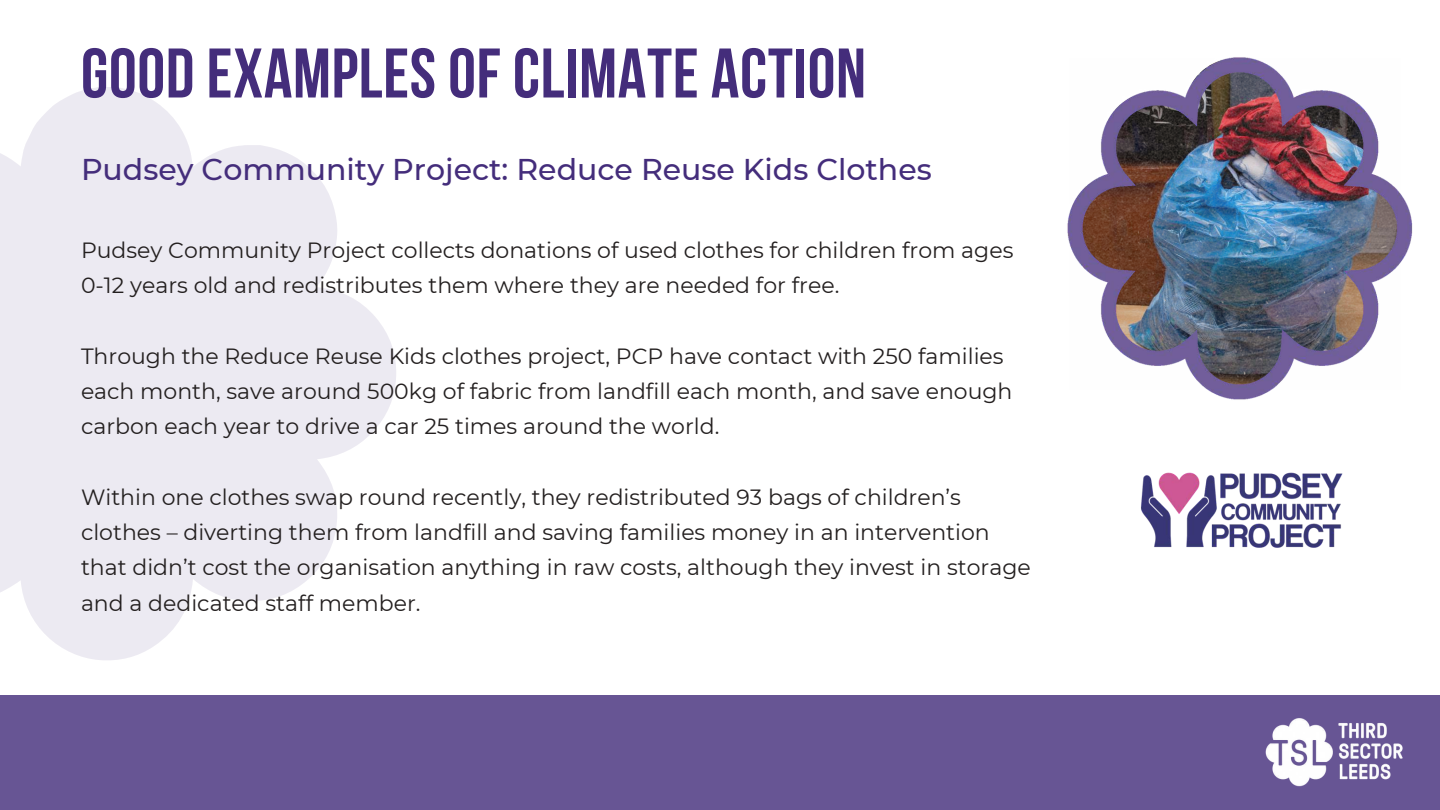
<style>
.page{position:relative;width:1440px;height:810px;background:#fff}
.page>*{position:absolute;margin:0;border:0;box-sizing:border-box;transform-origin:0 0}
.t1{font:70px "Bebas Neue Cyrillic";letter-spacing:.01em;color:#442d7b}
.t2{font:500 30px "Montserrat";color:#442d7b}
.t3{font:22px/35.2px "Montserrat";color:#231f1f}
</style>
<div class="page">
<svg style="left:0;top:87px;width:396px;height:573px;fill:#eceaf2"></svg>
<div style="left:0;top:695px;width:1440px;height:115px;background:#675594"></div>
<img style="left:1265px;top:718px;width:138px;height:69px">
<img style="left:1067px;top:57px;width:346px;height:343px">
<img style="left:1141px;top:472px;width:202px;height:76px">
<h1 class="t1" style="left:81px;top:35px;width:787px">GOOD EXAMPLES OF CLIMATE ACTION</h1>
<h2 class="t2" style="left:81px;top:149px;width:852px">Pudsey Community Project: Reduce Reuse Kids Clothes</h2>
<p class="t3" style="left:81px;top:232px;width:934px">Pudsey Community Project collects donations of used clothes for children from ages<br>0-12 years old and redistributes them where they are needed for free.</p>
<p class="t3" style="left:81px;top:338px;width:933px">Through the Reduce Reuse Kids clothes project, PCP have contact with 250 families each month, save around 500kg of fabric from landfill each month, and save enough carbon each year to drive a car 25 times around the world.</p>
<p class="t3" style="left:81px;top:479px;width:951px">Within one clothes swap round recently, they redistributed 93 bags of children’s clothes – diverting them from landfill and saving families money in an intervention that didn’t cost the organisation anything in raw costs, although they invest in storage and a dedicated staff member.</p>
</div>
